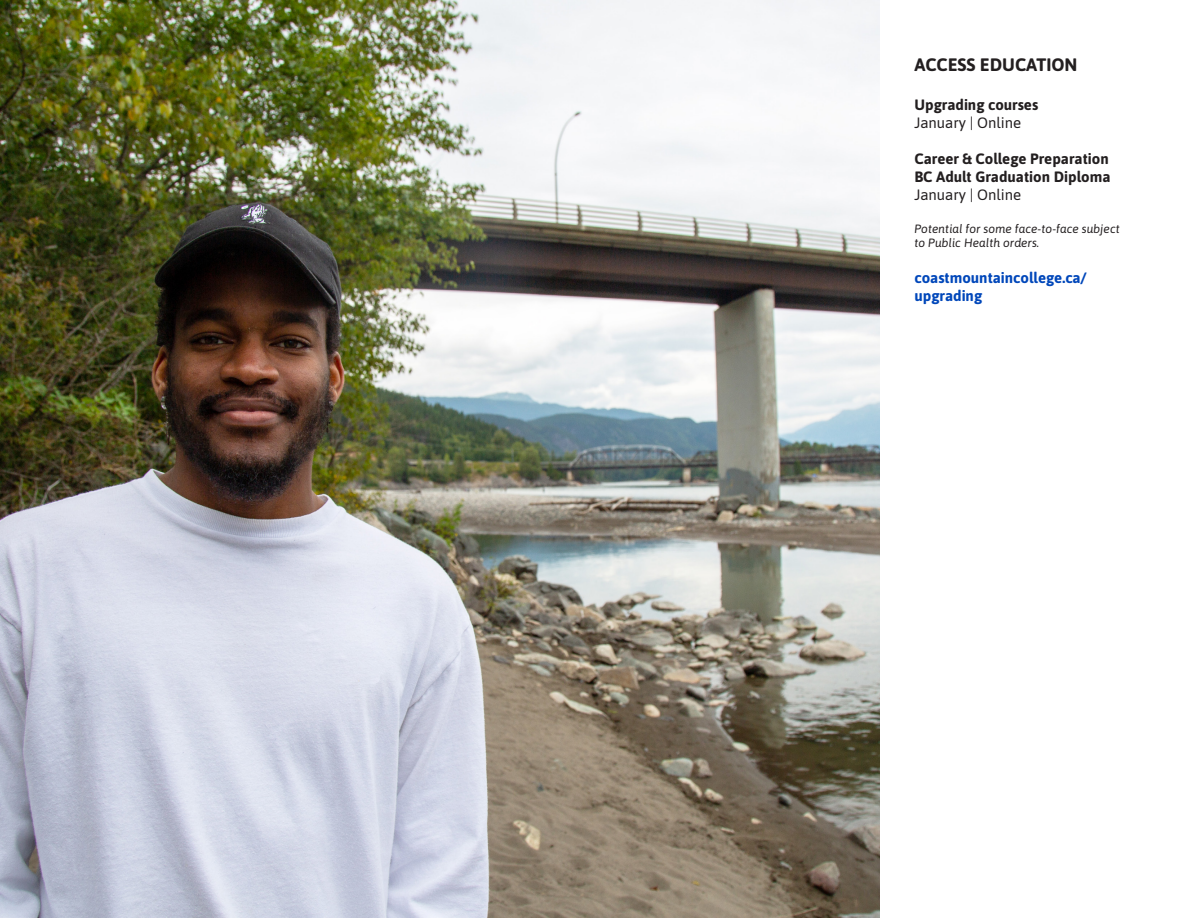
<style>
.page{position:relative;width:1188px;height:918px;background:#fff}
.page>*{position:absolute;margin:0;border:0;box-sizing:border-box;transform-origin:0 0}
.t1{font:700 18px "Asap";color:#231f20}
.t2{font:700 15px/18px "Asap";color:#231f20}
.t3{font:700 15px/18px "Asap";color:#0047ba}
.t4{font:15px "Asap";color:#231f20}
.t5{font:italic 12px/14.4px "Asap";color:#231f20}
.s1{font-weight:400}
</style>
<div class="page">
<img style="left:0;top:0;width:880px;height:918px">
<p class="t1" style="left:914px;top:52px;width:165px">ACCESS EDUCATION</p>
<p class="t2" style="left:914px;top:95px;width:125px">Upgrading courses<br><span class="s1">January | Online</span></p>
<p class="t2" style="left:914px;top:149px;width:198px">Career &amp; College Preparation<br>BC Adult Graduation Diploma</p>
<p class="t4" style="left:914px;top:185px;width:108px">January | Online</p>
<p class="t5" style="left:914px;top:221px;width:207px">Potential for some face-to-face subject to Public Health orders.</p>
<p class="t3" style="left:914px;top:268px;width:173px">coastmountaincollege.ca/ upgrading</p>
</div>
